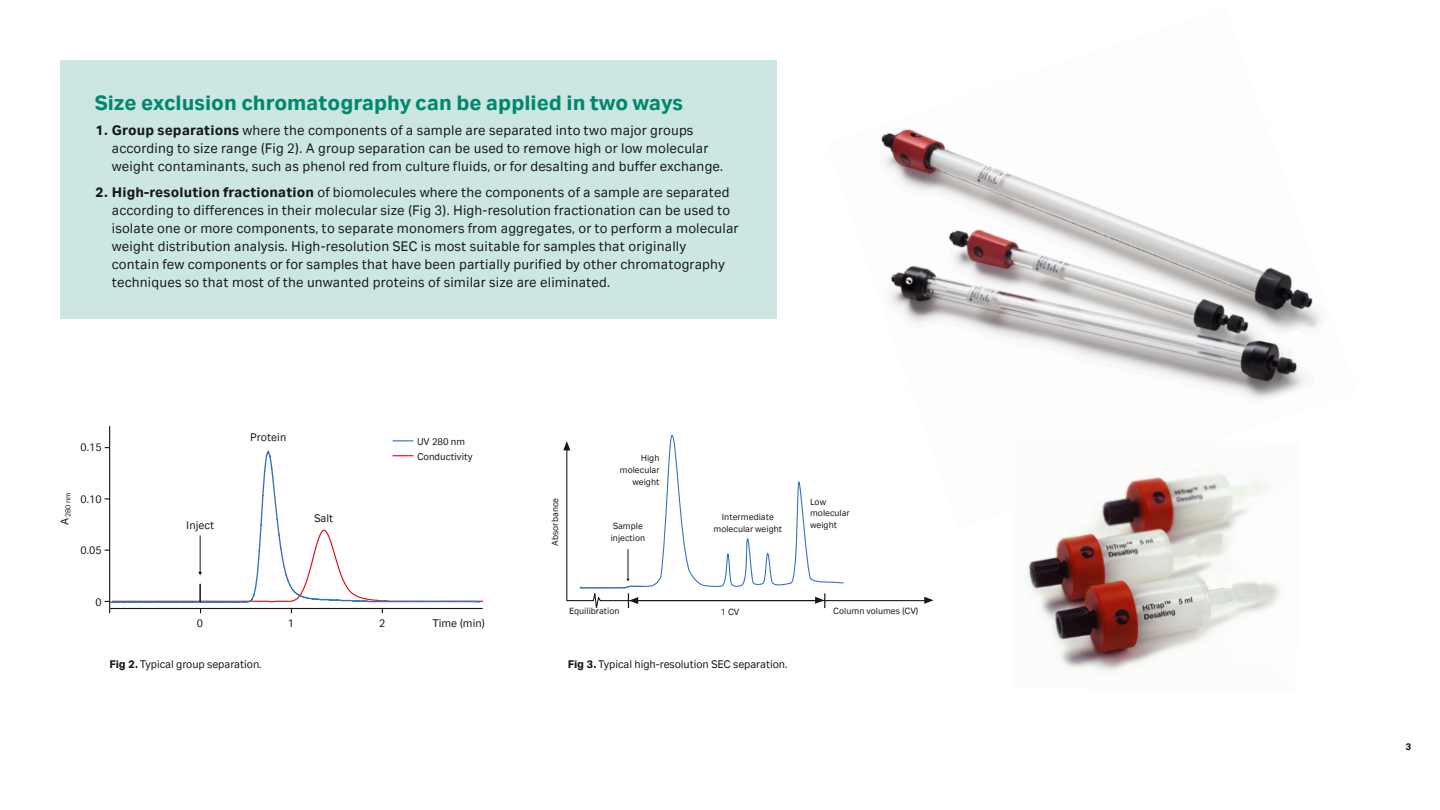
<style>
.page{position:relative;width:1440px;height:810px;background:#fff}
.page>*{position:absolute;margin:0;border:0;box-sizing:border-box;transform-origin:0 0}
.Subhead_1{font:700 22.5px "Cytiva Aktiv";color:#00886f}
.t1{font:15px/18px "Cytiva Aktiv";letter-spacing:.01em;color:#18181b}
.t2{font:12px "Cytiva Aktiv";letter-spacing:-.005em;color:#18181b}
.t3{font:10.73px/14.9px "Cytiva Aktiv";color:#18181b}
.t4{font:700 10.5px "Cytiva Aktiv";color:#18181b}
.t5{font:9.75px/11.7px "Cytiva Aktiv";color:#18181b}
.t6{font:8.02px "Cytiva Aktiv";color:#18181b}
.s1{font-weight:700}
</style>
<div class="page">
<svg style="left:110px;top:450px;width:304px;height:154px"></svg>
<hr style="left:109px;top:426px;width:1px;height:182px;background:#18181b">
<hr style="left:110px;top:608px;width:373px;height:1px;background:#18181b">
<svg style="left:393px;top:440px;width:21px;height:1px"></svg>
<svg style="left:393px;top:455px;width:21px;height:1px"></svg>
<svg style="left:105px;top:529px;width:378px;height:74px"></svg>
<svg style="left:566px;top:449px;width:359px;height:160px"></svg>
<svg style="left:563px;top:441px;width:7px;height:9px"></svg>
<svg style="left:924px;top:597px;width:10px;height:7px"></svg>
<svg style="left:579px;top:435px;width:266px;height:173px"></svg>
<div style="left:60px;top:60px;width:716px;height:259px;background:#cce7e2"></div>
<img style="left:826px;top:129px;width:495px;height:400px">
<img style="left:1011px;top:440px;width:289px;height:232px">
<p class="Subhead_1" style="left:95px;top:89px;width:589px">Size exclusion chromatography can be applied in two ways</p>
<p class="t1" style="left:112px;top:121px;width:613px;text-indent:-17px"><span class="s1">1. Group separations</span> where the components of a sample are separated into two major groups according to size range (Fig 2). A group separation can be used to remove high or low molecular weight contaminants, such as phenol red from culture fluids, or for desalting and buffer exchange.</p>
<p class="t1" style="left:112px;top:183px;width:628px;text-indent:-17px"><span class="s1">2. High-resolution fractionation</span> of biomolecules where the components of a sample are separated according to differences in their molecular size (Fig 3). High-resolution fractionation can be used to isolate one or more components, to separate monomers from aggregates, or to perform a molecular weight distribution analysis. High-resolution SEC is most suitable for samples that originally<br>contain few components or for samples that have been partially purified by other chromatography techniques so that most of the unwanted proteins of similar size are eliminated.</p>
<p class="t2" style="left:81px;top:441px;width:23px">0.15</p>
<p class="t2" style="left:250px;top:431px;width:38px">Protein</p>
<p class="t3" style="left:417px;top:434px;width:57px">UV 280 nm<br>Conductivity</p>
<p class="t6" style="left:64px;top:525px;width:34px;rotate:-90deg"><sup>A</sup>280 nm</p>
<p class="t5" style="left:549px;top:546px;width:49px;rotate:-90deg">Absorbance</p>
<p class="t2" style="left:81px;top:492px;width:23px">0.10</p>
<p class="t2" style="left:315px;top:512px;width:20px">Salt</p>
<p class="t2" style="left:186px;top:519px;width:29px">Inject</p>
<p class="t2" style="left:81px;top:544px;width:23px">0.05</p>
<p class="t5" style="left:620px;top:452px;width:41px;text-align:right">High molecular weight</p>
<p class="t5" style="left:611px;top:520px;width:36px">Sample injection</p>
<p class="t5" style="left:714px;top:511px;width:70px;text-align:center">Intermediate molecular weight</p>
<p class="t5" style="left:810px;top:496px;width:41px">Low molecular weight</p>
<p class="t2" style="left:95px;top:595px;width:8px">0</p>
<p class="t2" style="left:197px;top:616px;width:8px">0</p>
<p class="t2" style="left:288px;top:616px;width:8px">1</p>
<p class="t2" style="left:379px;top:616px;width:8px">2</p>
<p class="t2" style="left:433px;top:616px;width:54px">Time (min)</p>
<p class="t5" style="left:569px;top:605px;width:52px">Equilibration</p>
<p class="t5" style="left:833px;top:605px;width:87px">Column volumes (CV)</p>
<p class="t5" style="left:721px;top:606px;width:20px">1 CV</p>
<p class="t2" style="left:110px;top:657px;width:154px"><span class="s1">Fig 2.</span> Typical group separation.</p>
<p class="t2" style="left:568px;top:657px;width:221px"><span class="s1">Fig 3.</span> Typical high-resolution SEC separation.</p>
<p class="t4" style="left:1406px;top:741px;width:8px">3</p>
</div>
